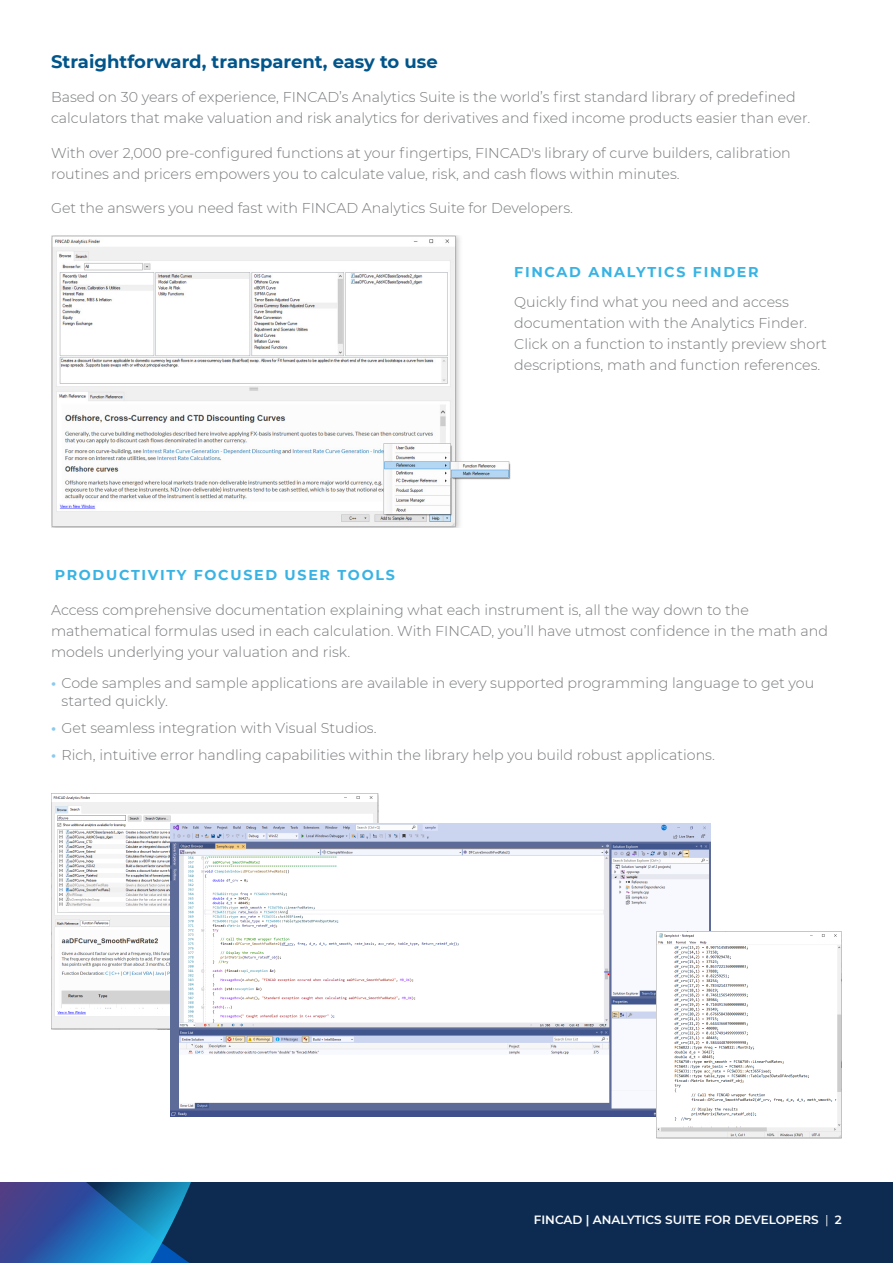
<style>
.page{position:relative;width:893px;height:1263px;background:#fff}
.page>*{position:absolute;margin:0;border:0;box-sizing:border-box;transform-origin:0 0}
.Heading{font:700 18px "Montserrat";color:#00558b}
.Body_Copy{font:300 14.25px/21px "Montserrat";color:#76787b}
.Body_Copy-2{font:700 14.25px "Montserrat";letter-spacing:.12em;color:#38b3e4}
.Heading_2{font:700 14.25px "Montserrat";letter-spacing:.12em;color:#38b3e4}
.t1{font:600 12px "Montserrat";color:#fff}
.s1{font-weight:700;color:#8acaed}
.s2{font-weight:400}
</style>
<div class="page">
<div style="left:0;top:1182px;width:893px;height:81px;background:#0d2b51"></div>
<svg style="left:0;top:1182px;width:191px;height:81px;background:#2461a2"></svg>
<img style="left:51px;top:236px;width:460px;height:291px">
<img style="left:51px;top:794px;width:328px;height:235px">
<img style="left:170px;top:824px;width:540px;height:292px">
<img style="left:656px;top:931px;width:186px;height:207px">
<p class="Heading" style="left:51px;top:49px;width:388px">Straightforward, transparent, easy to use</p>
<p class="Body_Copy" style="left:51px;top:86px;width:761px">Based on 30 years of experience, FINCAD’s Analytics Suite is the world’s first standard library of predefined calculators that make valuation and risk analytics for derivatives and fixed income products easier than ever.</p>
<p class="Body_Copy" style="left:51px;top:142px;width:741px">With over 2,000 pre-configured functions at your fingertips, FINCAD's library of curve builders, calibration routines and pricers empowers you to calculate value, risk, and cash flows within minutes.</p>
<p class="Body_Copy" style="left:51px;top:197px;width:524px">Get the answers you need fast with FINCAD Analytics Suite for Developers.</p>
<p class="Heading_2" style="left:514px;top:262px;width:246px">FINCAD ANALYTICS FINDER</p>
<p class="Body_Copy" style="left:514px;top:291px;width:314px">Quickly find what you need and access documentation with the Analytics Finder.<br>Click on a function to instantly preview short descriptions, math and function references.</p>
<p class="Body_Copy-2" style="left:55px;top:565px;width:342px">PRODUCTIVITY FOCUSED USER TOOLS</p>
<p class="Body_Copy" style="left:51px;top:598px;width:779px">Access comprehensive documentation explaining what each instrument is, all the way down to the mathematical formulas used in each calculation. With FINCAD, you’ll have utmost confidence in the math and models underlying your valuation and risk.</p>
<p class="Body_Copy" style="left:62px;top:673px;width:754px;line-height:18px;text-indent:-10px"><span class="s1">•</span> Code samples and sample applications are available in every supported programming language to get you started quickly.</p>
<p class="Body_Copy" style="left:51px;top:717px;width:327px"><span class="s1">•</span> Get seamless integration with Visual Studios.</p>
<p class="Body_Copy" style="left:51px;top:744px;width:665px"><span class="s1">•</span> Rich, intuitive error handling capabilities within the library help you build robust applications.</p>
<p class="t1" style="left:534px;top:1211px;width:310px">FINCAD | ANALYTICS SUITE FOR DEVELOPERS <span class="s2">|</span> 2</p>
</div>
